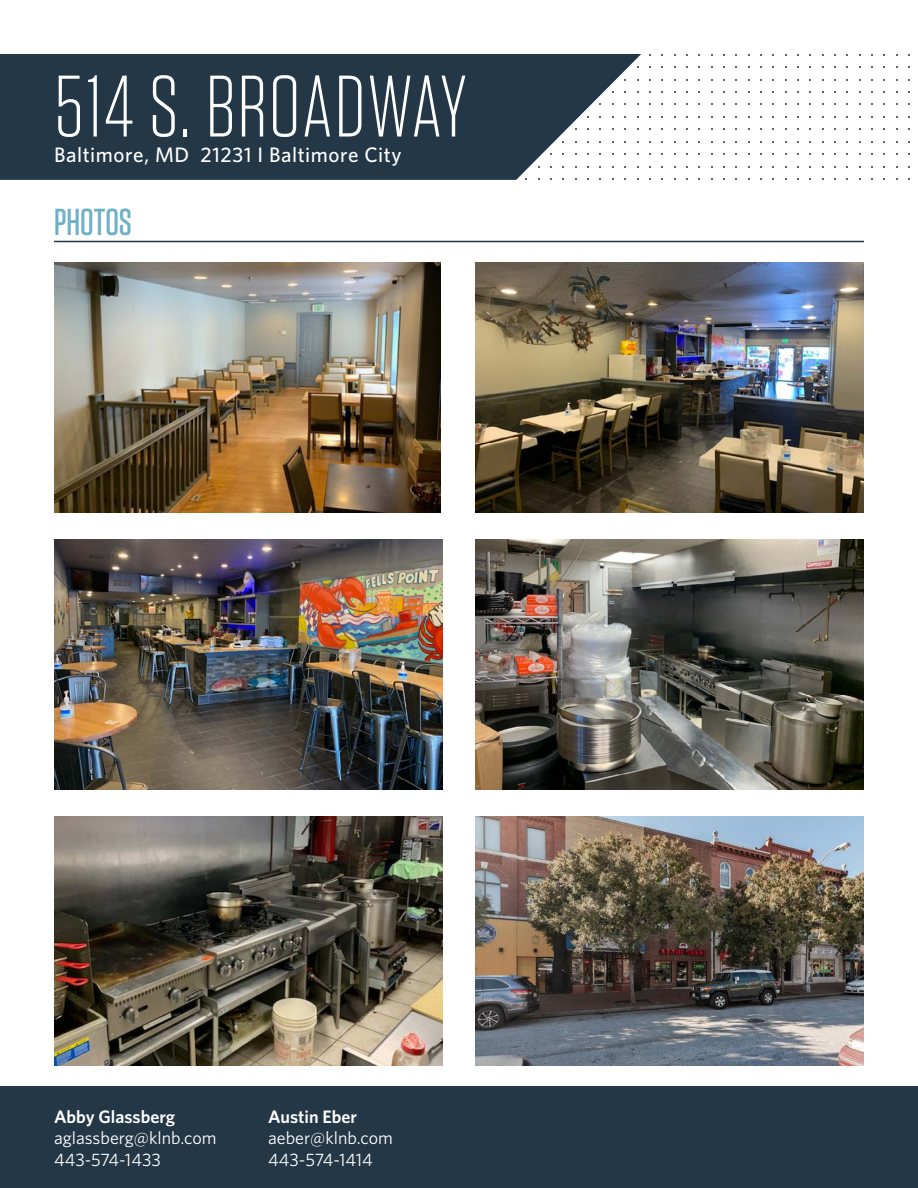
<style>
.page{position:relative;width:918px;height:1188px;background:#fff}
.page>*{position:absolute;margin:0;border:0;box-sizing:border-box;transform-origin:0 0}
.t1{font:300 87px "Tungsten";letter-spacing:.015em;color:#fff}
.t2{font:500 37.5px "Tungsten";color:#6db0c8}
.t3{font:500 21px "Whitney";letter-spacing:.025em;color:#fff}
.t4{font:18px/21.6px "Whitney";color:#fff}
.t5{font:600 18px "Whitney";color:#fff}
</style>
<div class="page">
<div style="left:0;top:1086px;width:918px;height:102px;background:#233746"></div>
<svg style="left:0;top:54px;width:641px;height:126px;background:#354755"></svg>
<hr style="left:54px;top:241px;width:810px;height:1px;background:#233746">
<img style="left:476px;top:539px;width:388px;height:250px">
<img style="left:476px;top:263px;width:388px;height:250px">
<img style="left:54px;top:816px;width:388px;height:250px">
<img style="left:476px;top:816px;width:388px;height:250px">
<img style="left:54px;top:539px;width:388px;height:250px">
<img style="left:54px;top:263px;width:387px;height:250px">
<h1 class="t1" style="left:54px;top:62px;width:414px">514 S. BROADWAY</h1>
<p class="t3" style="left:54px;top:141px;width:349px">Baltimore, MD 21231 I Baltimore City</p>
<h2 class="t2" style="left:54px;top:202px;width:80px">PHOTOS</h2>
<p class="t5" style="left:54px;top:1104px;width:123px">Abby Glassberg</p>
<p class="t4" style="left:54px;top:1127px;width:164px">aglassberg@klnb.com<br>443-574-1433</p>
<p class="t5" style="left:268px;top:1104px;width:91px">Austin Eber</p>
<p class="t4" style="left:268px;top:1127px;width:126px">aeber@klnb.com<br>443-574-1414</p>
</div>
